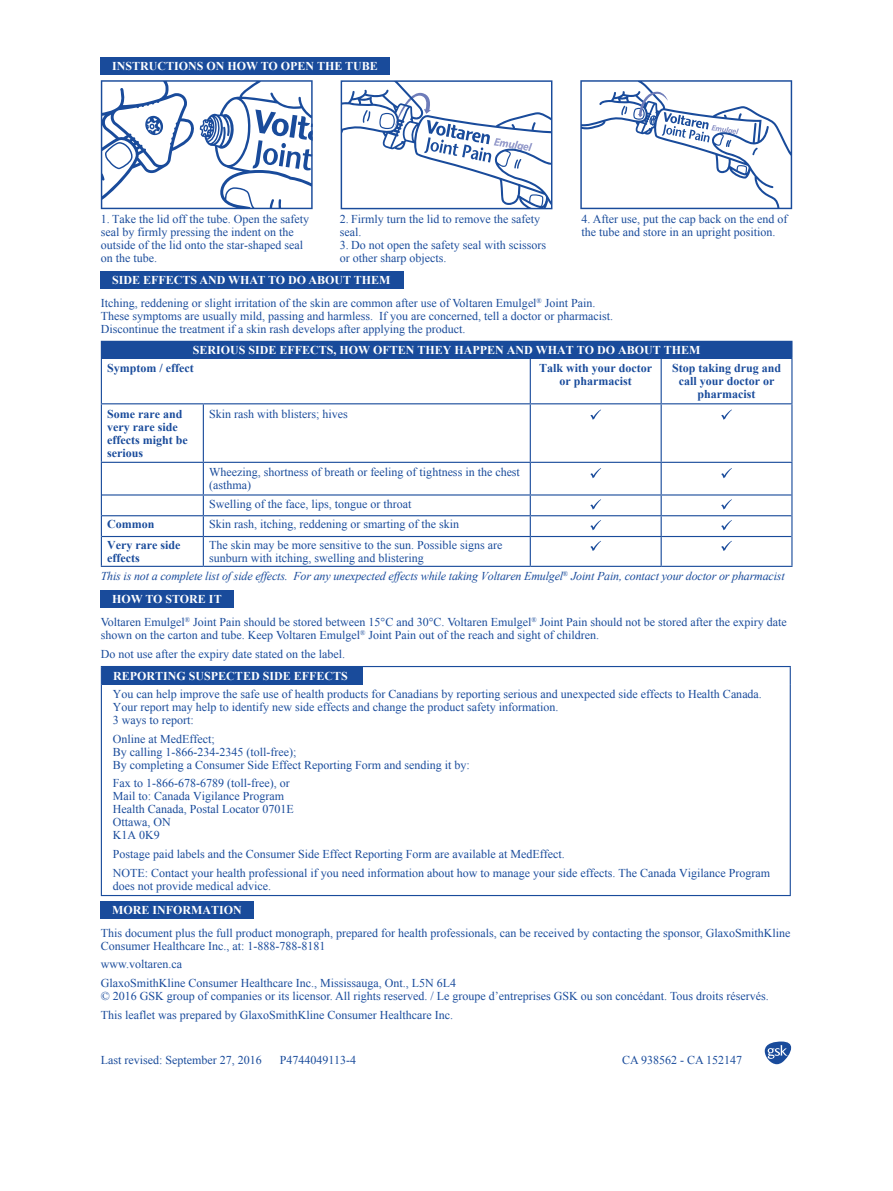
<style>
.page{position:relative;width:893px;height:1191px;background:#fff}
.page>*{position:absolute;margin:0;border:0;box-sizing:border-box;transform-origin:0 0}
.t1{font:12px/13px "Times New Roman";color:#194b9b}
.t2{font:700 12px "Times New Roman";color:#fff}
.t3{font:700 12px/13px "Times New Roman";color:#194b9b;text-align:center}
.t4{font:italic 12px "Times New Roman";letter-spacing:-.015em;color:#194b9b}
</style>
<div class="page">
<div style="left:101px;top:901px;width:153px;height:17px;background:#194b9b"></div>
<div style="left:102px;top:667px;width:261px;height:17px;background:#194b9b"></div>
<hr style="left:101px;top:895px;width:690px;height:1px;background:#194b9b">
<svg style="left:790px;top:667px;width:1px;height:17px"></svg>
<hr style="left:790px;top:684px;width:1px;height:211px;background:#194b9b">
<svg style="left:101px;top:667px;width:1px;height:17px"></svg>
<hr style="left:101px;top:684px;width:1px;height:211px;background:#194b9b">
<hr style="left:101px;top:666px;width:690px;height:1px;background:#194b9b">
<div style="left:101px;top:590px;width:133px;height:17px;background:#194b9b"></div>
<div style="left:101px;top:271px;width:303px;height:17px;background:#194b9b"></div>
<div style="left:101px;top:58px;width:289px;height:17px;background:#194b9b"></div>
<div style="left:101px;top:341px;width:691px;height:17px;background:#194b9b"></div>
<hr style="left:101px;top:358px;width:102px;height:1px;background:#194b9b">
<hr style="left:101px;top:359px;width:1px;height:44px;background:#194b9b">
<hr style="left:203px;top:358px;width:327px;height:1px;background:#194b9b">
<hr style="left:530px;top:358px;width:131px;height:1px;background:#194b9b">
<hr style="left:530px;top:359px;width:1px;height:44px;background:#194b9b">
<hr style="left:661px;top:358px;width:131px;height:1px;background:#194b9b">
<hr style="left:661px;top:359px;width:1px;height:44px;background:#194b9b">
<hr style="left:791px;top:359px;width:1px;height:44px;background:#194b9b">
<hr style="left:101px;top:403px;width:102px;height:1px;background:#194b9b">
<hr style="left:101px;top:404px;width:1px;height:58px;background:#194b9b">
<hr style="left:203px;top:403px;width:327px;height:1px;background:#194b9b">
<hr style="left:203px;top:404px;width:1px;height:58px;background:#194b9b">
<hr style="left:530px;top:403px;width:131px;height:1px;background:#194b9b">
<hr style="left:530px;top:404px;width:1px;height:58px;background:#194b9b">
<hr style="left:661px;top:403px;width:131px;height:1px;background:#194b9b">
<hr style="left:661px;top:404px;width:1px;height:58px;background:#194b9b">
<hr style="left:791px;top:404px;width:1px;height:58px;background:#194b9b">
<hr style="left:101px;top:462px;width:102px;height:1px;background:#194b9b">
<hr style="left:101px;top:463px;width:1px;height:32px;background:#194b9b">
<hr style="left:203px;top:462px;width:327px;height:1px;background:#194b9b">
<hr style="left:203px;top:463px;width:1px;height:31px;background:#194b9b">
<hr style="left:530px;top:462px;width:131px;height:1px;background:#194b9b">
<hr style="left:530px;top:463px;width:1px;height:31px;background:#194b9b">
<hr style="left:661px;top:462px;width:131px;height:1px;background:#194b9b">
<hr style="left:661px;top:463px;width:1px;height:31px;background:#194b9b">
<hr style="left:791px;top:463px;width:1px;height:32px;background:#194b9b">
<svg style="left:101px;top:495px;width:1px;height:41px"></svg>
<svg style="left:791px;top:495px;width:1px;height:41px"></svg>
<hr style="left:101px;top:536px;width:1px;height:30px;background:#194b9b">
<svg style="left:203px;top:495px;width:1px;height:71px"></svg>
<svg style="left:530px;top:495px;width:1px;height:71px"></svg>
<svg style="left:661px;top:495px;width:1px;height:71px"></svg>
<hr style="left:791px;top:536px;width:1px;height:30px;background:#194b9b">
<hr style="left:101px;top:566px;width:102px;height:1px;background:#194b9b">
<hr style="left:203px;top:566px;width:327px;height:1px;background:#194b9b">
<hr style="left:530px;top:566px;width:131px;height:1px;background:#194b9b">
<hr style="left:661px;top:566px;width:131px;height:1px;background:#194b9b">
<hr style="left:102px;top:494px;width:101px;height:1px;background:#194b9b">
<hr style="left:203px;top:494px;width:327px;height:1px;background:#194b9b">
<hr style="left:530px;top:494px;width:131px;height:1px;background:#194b9b">
<hr style="left:661px;top:494px;width:130px;height:1px;background:#194b9b">
<hr style="left:102px;top:515px;width:101px;height:1px;background:#194b9b">
<hr style="left:203px;top:515px;width:327px;height:1px;background:#194b9b">
<hr style="left:530px;top:515px;width:131px;height:1px;background:#194b9b">
<hr style="left:661px;top:515px;width:130px;height:1px;background:#194b9b">
<hr style="left:102px;top:536px;width:101px;height:1px;background:#194b9b">
<hr style="left:203px;top:536px;width:327px;height:1px;background:#194b9b">
<hr style="left:530px;top:536px;width:131px;height:1px;background:#194b9b">
<hr style="left:661px;top:536px;width:130px;height:1px;background:#194b9b">
<svg style="left:101px;top:80px;width:212px;height:129px"></svg>
<svg style="left:341px;top:81px;width:211px;height:128px"></svg>
<svg style="left:580px;top:80px;width:212px;height:129px"></svg>
<svg style="left:590px;top:409px;width:11px;height:11px"></svg>
<svg style="left:721px;top:409px;width:11px;height:11px"></svg>
<svg style="left:590px;top:468px;width:11px;height:10px"></svg>
<svg style="left:721px;top:468px;width:11px;height:10px"></svg>
<svg style="left:590px;top:499px;width:11px;height:10px"></svg>
<svg style="left:721px;top:499px;width:11px;height:10px"></svg>
<svg style="left:590px;top:520px;width:11px;height:10px"></svg>
<svg style="left:721px;top:520px;width:11px;height:10px"></svg>
<svg style="left:590px;top:541px;width:11px;height:10px"></svg>
<svg style="left:721px;top:541px;width:11px;height:10px"></svg>
<svg style="left:765px;top:1041px;width:26px;height:23px"></svg>
<h2 class="t2" style="left:112px;top:58px;width:267px">INSTRUCTIONS ON HOW TO OPEN THE TUBE</h2>
<p class="t1" style="left:101px;top:213px;width:210px">1. Take the lid off the tube. Open the safety seal by firmly pressing the indent on the outside of the lid onto the star-shaped seal on the tube.</p>
<p class="t1" style="left:340px;top:213px;width:202px">2. Firmly turn the lid to remove the safety seal.</p>
<p class="t1" style="left:340px;top:239px;width:208px">3. Do not open the safety seal with scissors or other sharp objects.</p>
<p class="t1" style="left:582px;top:213px;width:207px">4. After use, put the cap back on the end of the tube and store in an upright position.</p>
<h2 class="t2" style="left:112px;top:271px;width:280px">SIDE EFFECTS AND WHAT TO DO ABOUT THEM</h2>
<p class="t1" style="left:101px;top:296px;width:514px">Itching, reddening or slight irritation of the skin are common after use of Voltaren Emulgel<sup>®</sup> Joint Pain.<br>These symptoms are usually mild, passing and harmless. If you are concerned, tell a doctor or pharmacist.<br>Discontinue the treatment if a skin rash develops after applying the product.</p>
<h2 class="t2" style="left:193px;top:341px;width:509px">SERIOUS SIDE EFFECTS, HOW OFTEN THEY HAPPEN AND WHAT TO DO ABOUT THEM</h2>
<p class="t3" style="left:107px;top:361px;width:88px">Symptom / effect</p>
<p class="t3" style="left:539px;top:361px;width:115px">Talk with your doctor or pharmacist</p>
<p class="t3" style="left:672px;top:361px;width:111px">Stop taking drug and call your doctor or pharmacist</p>
<p class="t3" style="left:107px;top:407px;width:82px;text-align:left">Some rare and very rare side effects might be serious</p>
<p class="t1" style="left:209px;top:407px;width:140px">Skin rash with blisters; hives</p>
<p class="t1" style="left:209px;top:465px;width:312px">Wheezing, shortness of breath or feeling of tightness in the chest (asthma)</p>
<p class="t1" style="left:209px;top:497px;width:204px">Swelling of the face, lips, tongue or throat</p>
<p class="t3" style="left:107px;top:517px;width:49px">Common</p>
<p class="t1" style="left:209px;top:517px;width:251px">Skin rash, itching, reddening or smarting of the skin</p>
<p class="t3" style="left:107px;top:538px;width:75px;text-align:left">Very rare side effects</p>
<p class="t1" style="left:209px;top:538px;width:295px">The skin may be more sensitive to the sun. Possible signs are sunburn with itching, swelling and blistering</p>
<p class="t4" style="left:101px;top:568px;width:685px">This is not a complete list of side effects. For any unexpected effects while taking Voltaren Emulgel<sup>®</sup> Joint Pain, contact your doctor or pharmacist</p>
<h6 class="t2" style="left:112px;top:591px;width:111px">HOW TO STORE IT</h6>
<p class="t1" style="left:101px;top:615px;width:688px">Voltaren Emulgel<sup>®</sup> Joint Pain should be stored between 15°C and 30°C. Voltaren Emulgel<sup>®</sup> Joint Pain should not be stored after the expiry date shown on the carton and tube. Keep Voltaren Emulgel<sup>®</sup> Joint Pain out of the reach and sight of children.</p>
<p class="t1" style="left:101px;top:647px;width:246px">Do not use after the expiry date stated on the label.</p>
<h6 class="t2" style="left:113px;top:667px;width:236px">REPORTING SUSPECTED SIDE EFFECTS</h6>
<p class="t1" style="left:113px;top:687px;width:651px">You can help improve the safe use of health products for Canadians by reporting serious and unexpected side effects to Health Canada.<br>Your report may help to identify new side effects and change the product safety information.<br>3 ways to report:</p>
<p class="t1" style="left:113px;top:732px;width:358px">Online at MedEffect;<br>By calling 1-866-234-2345 (toll-free);<br>By completing a Consumer Side Effect Reporting Form and sending it by:</p>
<p class="t1" style="left:113px;top:776px;width:182px">Fax to 1-866-678-6789 (toll-free), or<br>Mail to: Canada Vigilance Program<br>Health Canada, Postal Locator 0701E<br>Ottawa, ON<br>K1A 0K9</p>
<p class="t1" style="left:113px;top:847px;width:453px">Postage paid labels and the Consumer Side Effect Reporting Form are available at MedEffect.</p>
<p class="t1" style="left:113px;top:866px;width:659px">NOTE: Contact your health professional if you need information about how to manage your side effects. The Canada Vigilance Program does not provide medical advice.</p>
<h6 class="t2" style="left:112px;top:901px;width:131px">MORE INFORMATION</h6>
<p class="t1" style="left:101px;top:926px;width:691px">This document plus the full product monograph, prepared for health professionals, can be received by contacting the sponsor, GlaxoSmithKline<br>Consumer Healthcare Inc., at: 1-888-788-8181</p>
<p class="t1" style="left:101px;top:955px;width:357px;line-height:18.6px">www.voltaren.ca<br>GlaxoSmithKline Consumer Healthcare Inc., Mississauga, Ont., L5N 6L4</p>
<p class="t1" style="left:101px;top:989px;width:669px">© 2016 GSK group of companies or its licensor. All rights reserved. / Le groupe d’entreprises GSK ou son concédant. Tous droits réservés.</p>
<p class="t1" style="left:101px;top:1008px;width:354px">This leaflet was prepared by GlaxoSmithKline Consumer Healthcare Inc.</p>
<p class="t1" style="left:101px;top:1053px;width:162px">Last revised: September 27, 2016</p>
<p class="t1" style="left:280px;top:1053px;width:78px">P4744049113-4</p>
<p class="t1" style="left:622px;top:1053px;width:122px">CA 938562 - CA 152147</p>
</div>
